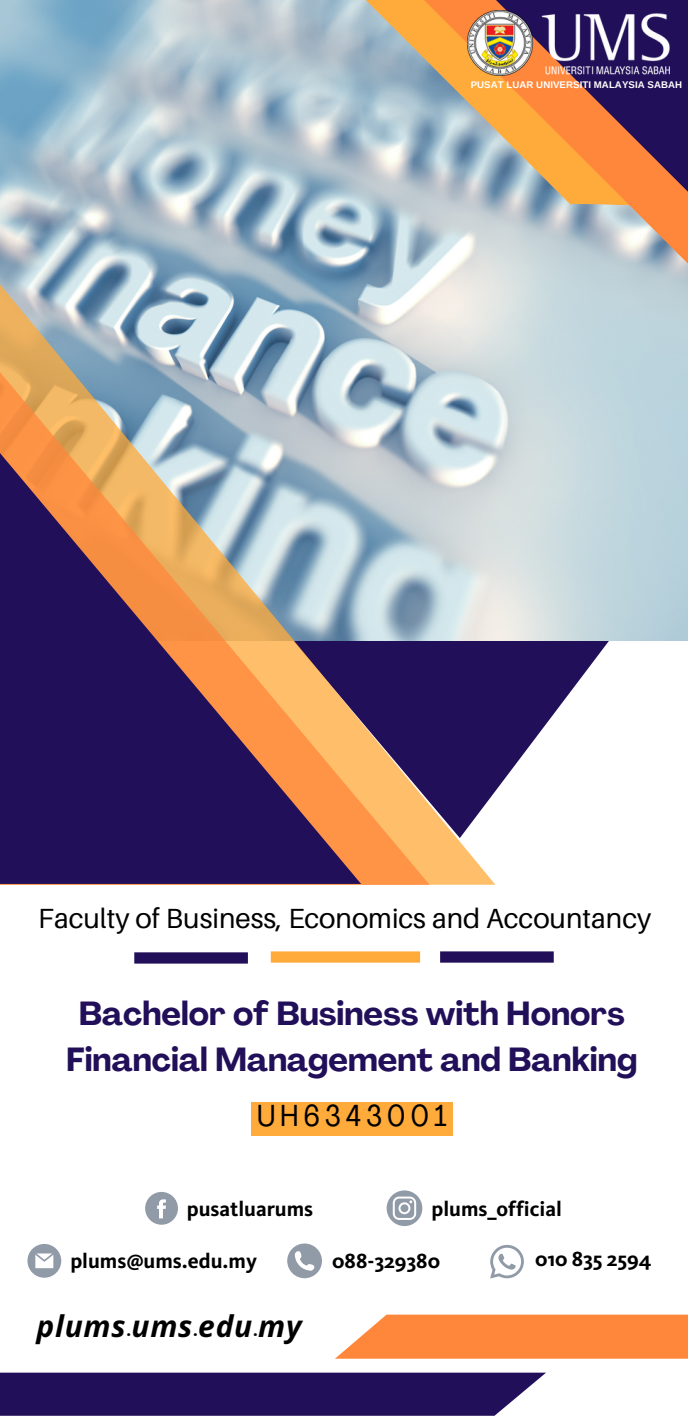
<style>
.page{position:relative;width:688px;height:1427px;background:#fff}
.page>*{position:absolute;margin:0;border:0;box-sizing:border-box;transform-origin:0 0}
.t1{font:700 33px/46.1px "Agrandir";color:#220f59;text-align:center}
.t2{font:italic 700 30px "Noto Sans";letter-spacing:.025em;color:#000}
.t3{font:condensed 30px "Agrandir";letter-spacing:.16em;color:#000}
.t4{font:27.75px "Aileron";color:#000}
.t5{font:700 21.25px "Kievit OT";color:#000}
.t6{font:700 9.62px "Arimo";letter-spacing:.01em;color:#fff}
.s1{font-family:"Moloko";font-weight:400;font-style:normal}
</style>
<div class="page">
<svg style="left:495px;top:641px;width:114px;height:151px"></svg>
<img style="left:0;top:0;width:687px;height:641px">
<svg style="left:344px;top:0;width:343px;height:387px;background:#aec3ce"></svg>
<svg style="left:388px;top:0;width:299px;height:359px;background:#baa69b"></svg>
<svg style="left:0;top:271px;width:495px;height:614px;background:#a7abba"></svg>
<svg style="left:0;top:320px;width:429px;height:565px;background:#a79b9e"></svg>
<svg style="left:0;top:319px;width:361px;height:565px;background:#88707b"></svg>
<div style="left:134px;top:952px;width:114px;height:12px;background:#220f59"></div>
<div style="left:270px;top:951px;width:150px;height:12px;background:#ffab3b"></div>
<div style="left:440px;top:951px;width:113px;height:12px;background:#220f59"></div>
<img style="left:467px;top:10px;width:202px;height:66px">
<svg style="left:145px;top:1192px;width:33px;height:33px"></svg>
<svg style="left:386px;top:1190px;width:36px;height:36px"></svg>
<svg style="left:27px;top:1244px;width:34px;height:34px"></svg>
<svg style="left:287px;top:1243px;width:35px;height:35px"></svg>
<svg style="left:490px;top:1245px;width:33px;height:33px"></svg>
<div style="left:0;top:1373px;width:545px;height:43px;background:#220f59"></div>
<div style="left:251px;top:1102px;width:201px;height:33px;background:#ffab3b"></div>
<svg style="left:335px;top:1315px;width:352px;height:44px;background:#ff904a"></svg>
<p class="t6" style="left:470px;top:79px;width:213px">PUSAT LUAR UNIVERSITI MALAYSIA SABAH</p>
<h3 class="t4" style="left:38px;top:901px;width:614px">Faculty of Business, Economics and Accountancy</h3>
<h1 class="t1" style="left:66px;top:994px;width:572px">Bachelor of Business with Honors<br>Financial Management and Banking</h1>
<h2 class="t3" style="left:257px;top:1103px;width:191px">UH6343001</h2>
<p class="t5" style="left:187px;top:1196px;width:128px">pusatluarums</p>
<p class="t5" style="left:431px;top:1196px;width:132px">plums_official</p>
<p class="t5" style="left:70px;top:1248px;width:188px">plums@ums.edu.my</p>
<p class="t5" style="left:332px;top:1248px;width:109px">088-329380</p>
<p class="t5" style="left:534px;top:1246px;width:118px">010 835 2594</p>
<h2 class="t2" style="left:37px;top:1305px;width:266px">plums<span class="s1">.</span>ums<span class="s1">.</span>edu<span class="s1">.</span>my</h2>
</div>
